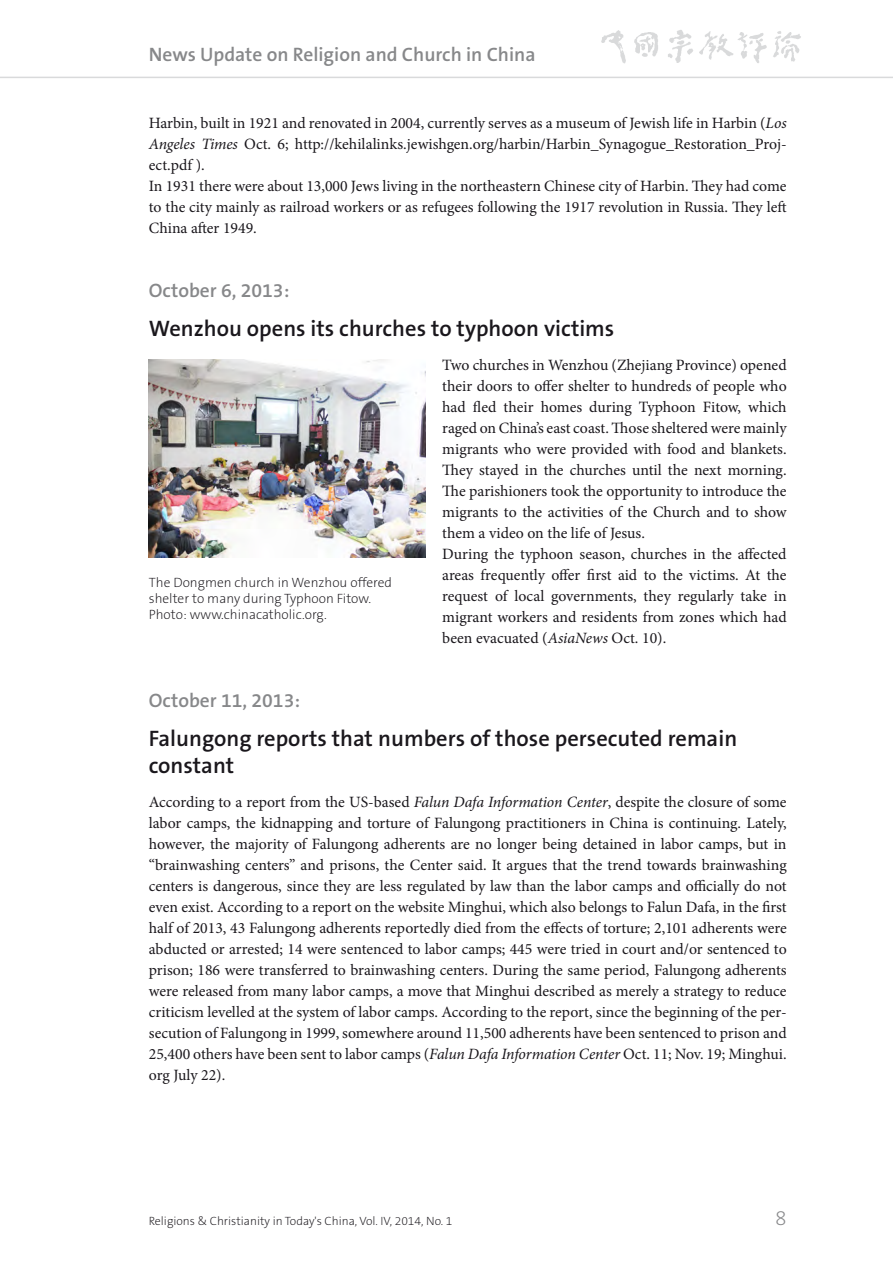
<style>
.page{position:relative;width:893px;height:1263px;background:#fff}
.page>*{position:absolute;margin:0;border:0;box-sizing:border-box;transform-origin:0 0}
.Chronik_Überschrift{font:600 22.5px/27px "The Sans B6";color:#1a171c}
.t1{font:200 21px "The Sans B2";color:#87888a}
.Chronik_Datum{font:600 19.5px "The Sans B6";color:#87888a}
.Chronik_Text{font:15.75px/21px "Minion Pro";color:#1a171c;text-align:justify}
.Bildunterschrift{font:200 13.5px "The Sans B2";color:#1a171c}
.t2{font:200 12px "The Sans B2";color:#1a171c}
.s1{font-style:italic}
</style>
<div class="page">
<hr style="left:0;top:77px;width:893px;height:1px;background:#d9dadb">
<img style="left:601px;top:30px;width:200px;height:34px">
<img style="left:149px;top:359px;width:276px;height:198px">
<p class="Chronik_Datum" style="left:149px;top:44px;width:388px">News Update on Religion and Church in China</p>
<p class="Chronik_Text" style="left:149px;top:113px;width:639px">Harbin, built in 1921 and renovated in 2004, currently serves as a museum of Jewish life in Harbin (<span class="s1">Los Angeles Times</span> Oct. 6; http://kehilalinks.jewishgen.org/harbin/Harbin_Synagogue_Restoration_Proj&shy;ect.pdf ).</p>
<p class="Chronik_Text" style="left:149px;top:176px;width:639px">In 1931 there were about 13,000 Jews living in the northeastern Chinese city of Harbin. They had come to the city mainly as railroad workers or as refugees following the 1917 revolution in Russia. They left China after 1949.</p>
<p class="Chronik_Datum" style="left:149px;top:280px;width:142px">October 6, 2013:</p>
<p class="Chronik_Überschrift" style="left:149px;top:316px;width:467px">Wenzhou opens its churches to typhoon victims</p>
<p class="Chronik_Text" style="left:442px;top:355px;width:346px">Two churches in Wenzhou (Zhejiang Province) opened their doors to offer shelter to hundreds of people who had fled their homes during Typhoon Fitow, which raged on China’s east coast. Those sheltered were mainly migrants who were provided with food and blankets.<br>They stayed in the churches until the next morning.<br>The parishioners took the opportunity to introduce the migrants to the activities of the Church and to show them a video on the life of Jesus.</p>
<p class="Chronik_Text" style="left:442px;top:544px;width:346px">During the typhoon season, churches in the affected areas frequently offer first aid to the victims. At the request of local governments, they regularly take in migrant workers and residents from zones which had been evacuated (<span class="s1">AsiaNews</span> Oct. 10).</p>
<p class="Bildunterschrift" style="left:149px;top:575px;width:245px">The Dongmen church in Wenzhou offered</p>
<p class="Bildunterschrift" style="left:149px;top:591px;width:224px">shelter to many during Typhoon Fitow.</p>
<p class="Bildunterschrift" style="left:149px;top:607px;width:179px">Photo: www.chinacatholic.org.</p>
<p class="Chronik_Datum" style="left:149px;top:689px;width:153px">October 11, 2013:</p>
<p class="Chronik_Überschrift" style="left:149px;top:726px;width:590px">Falungong reports that numbers of those persecuted remain constant</p>
<p class="Chronik_Text" style="left:149px;top:791px;width:639px">According to a report from the US-based <span class="s1">Falun Dafa Information Center</span>, despite the closure of some labor camps, the kidnapping and torture of Falungong practitioners in China is continuing. Lately, however, the majority of Falungong adherents are no longer being detained in labor camps, but in “brainwashing centers” and prisons, the Center said. It argues that the trend towards brainwashing centers is dangerous, since they are less regulated by law than the labor camps and officially do not even exist. According to a report on the website Minghui, which also belongs to Falun Dafa, in the first half of 2013, 43 Falungong adherents reportedly died from the effects of torture; 2,101 adherents were abducted or arrested; 14 were sentenced to labor camps; 445 were tried in court and/or sentenced to prison; 186 were transferred to brainwashing centers. During the same period, Falungong adherents were released from many labor camps, a move that Minghui described as merely a strategy to reduce criticism levelled at the system of labor camps. According to the report, since the beginning of the per&shy;secution of Falungong in 1999, somewhere around 11,500 adherents have been sentenced to prison and 25,400 others have been sent to labor camps (<span class="s1">Falun Dafa Information Center</span> Oct. 11; Nov. 19; Minghui. org July 22).</p>
<p class="t2" style="left:149px;top:1214px;width:305px">Religions &amp; Christianity in Today's China, Vol. IV, 2014, No. 1</p>
<h2 class="t1" style="left:775px;top:1207px;width:13px">8</h2>
</div>
